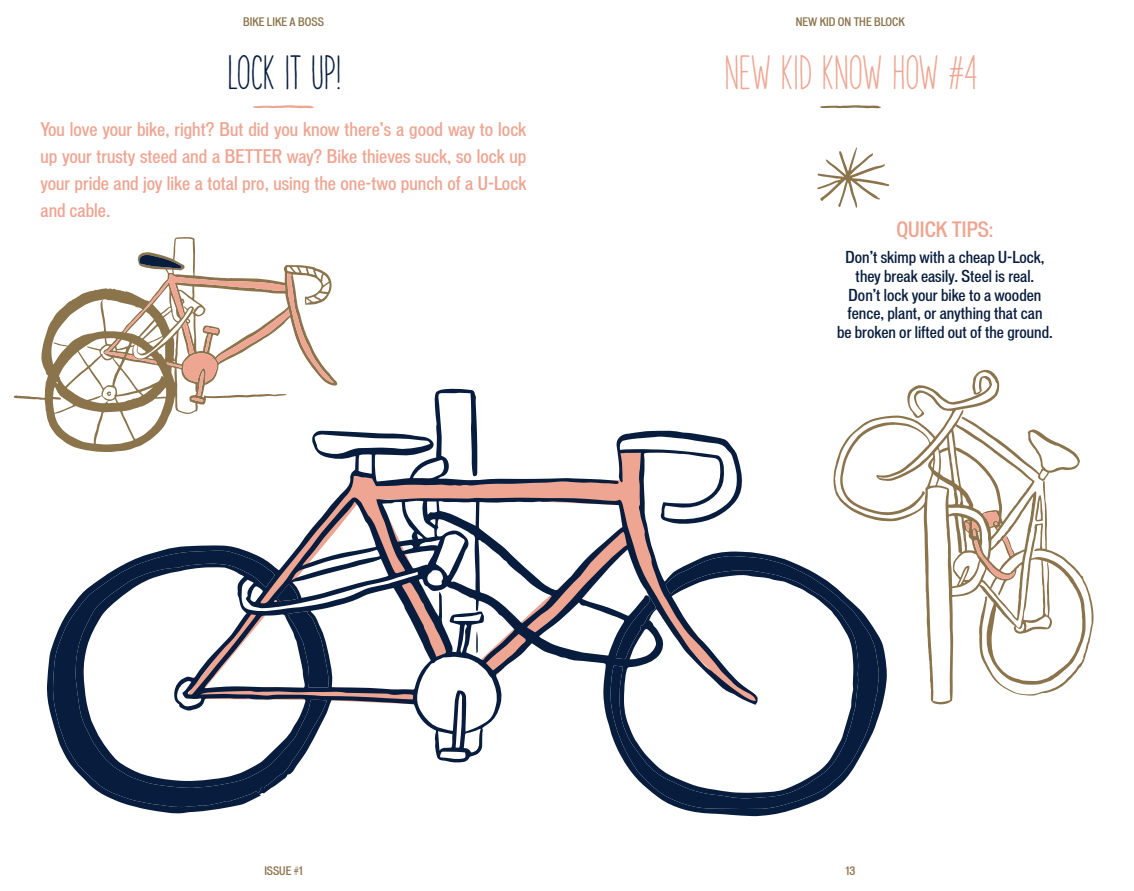
<style>
.page{position:relative;width:1134px;height:891px;background:#fff}
.page>*{position:absolute;margin:0;border:0;box-sizing:border-box;transform-origin:0 0}
.t1{font:700 45px "The Hand";color:#eea592}
.t2{font:700 45px "The Hand";color:#081d3e}
.t3{font:500 condensed 20.25px "Vonnes";color:#eea592}
.t4{font:500 condensed 18px/27px "Vonnes";color:#eea592;text-align:justify}
.t5{font:500 condensed 15.75px/18.9px "Vonnes";color:#081d3e;text-align:center}
.t6{font:500 condensed 11.25px "Vonnes";color:#8b734b}
</style>
<div class="page">
<svg style="left:253px;top:105px;width:61px;height:3px"></svg>
<svg style="left:820px;top:105px;width:61px;height:3px"></svg>
<svg style="left:817px;top:147px;width:72px;height:61px"></svg>
<svg style="left:47px;top:388px;width:836px;height:428px"></svg>
<svg style="left:53px;top:551px;width:274px;height:257px"></svg>
<svg style="left:610px;top:556px;width:270px;height:253px"></svg>
<svg style="left:187px;top:578px;width:265px;height:126px"></svg>
<svg style="left:476px;top:521px;width:180px;height:155px"></svg>
<svg style="left:833px;top:369px;width:261px;height:335px"></svg>
<svg style="left:961px;top:417px;width:119px;height:64px"></svg>
<svg style="left:1035px;top:495px;width:8px;height:26px"></svg>
<svg style="left:965px;top:512px;width:50px;height:67px"></svg>
<svg style="left:14px;top:237px;width:323px;height:215px"></svg>
<svg style="left:104px;top:255px;width:230px;height:147px"></svg>
<p class="t6" style="left:243px;top:14px;width:82px">BIKE LIKE A BOSS</p>
<p class="t6" style="left:796px;top:14px;width:111px">NEW KID ON THE BLOCK</p>
<h1 class="t2" style="left:227px;top:47px;width:115px">LOCK IT UP!</h1>
<h1 class="t1" style="left:724px;top:47px;width:255px">NEW KID KNOW HOW #4</h1>
<p class="t4" style="left:40px;top:116px;width:487px">You love your bike, right? But did you know there’s a good way to lock up your trusty steed and a BETTER way? Bike thieves suck, so lock up your pride and joy like a total pro, using the one-two punch of a U-Lock and cable.</p>
<p class="t3" style="left:897px;top:217px;width:98px">QUICK TIPS:</p>
<p class="t5" style="left:837px;top:247px;width:218px">Don’t skimp with a cheap U-Lock, they break easily. Steel is real.<br>Don’t lock your bike to a wooden fence, plant, or anything that can<br>be broken or lifted out of the ground.</p>
<p class="t6" style="left:264px;top:864px;width:40px">ISSUE #1</p>
<p class="t6" style="left:846px;top:864px;width:11px">13</p>
</div>
